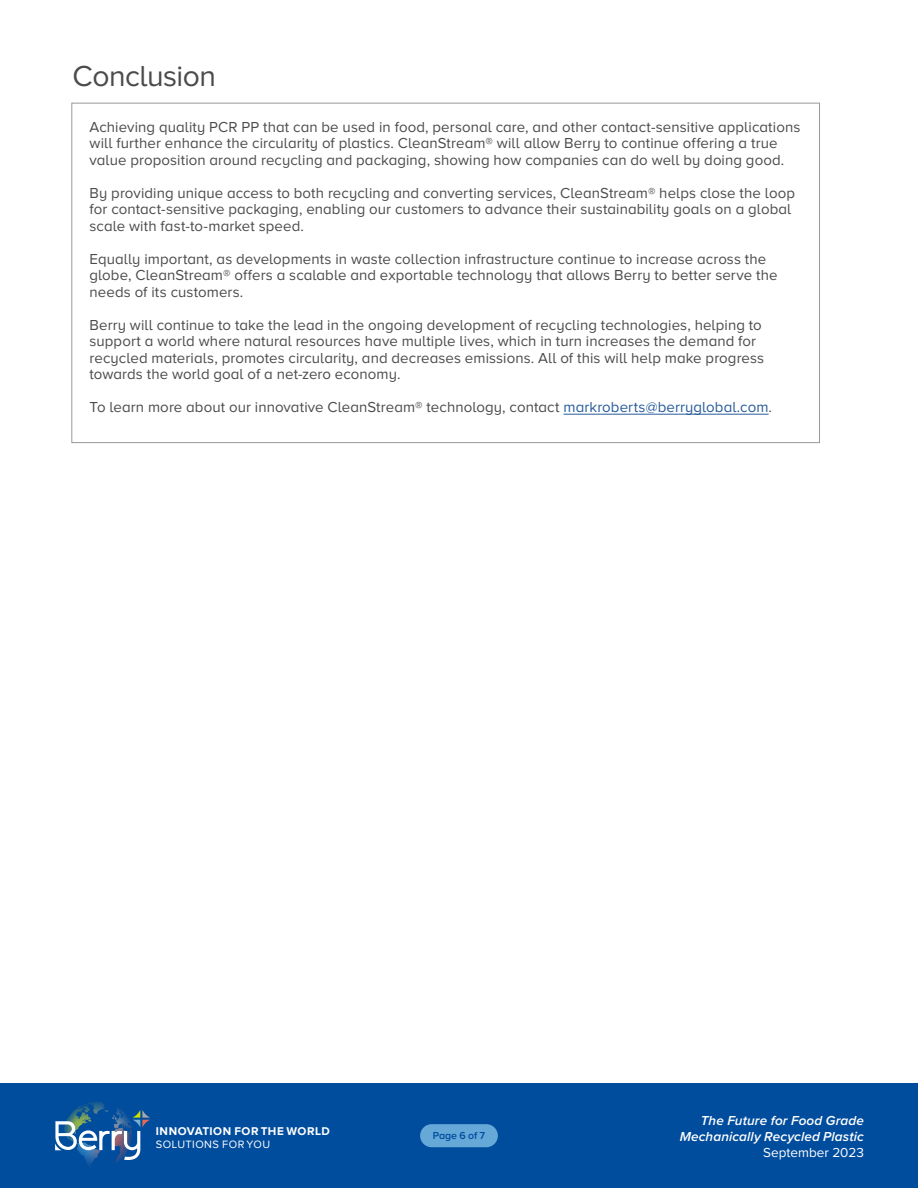
<style>
.page{position:relative;width:918px;height:1188px;background:#fff}
.page>*{position:absolute;margin:0;border:0;box-sizing:border-box;transform-origin:0 0}
.t1{font:30px "Proxima Nova A";letter-spacing:-.015em;color:#4b4b4d}
.t2{font:15px/16.5px "Proxima Nova A";letter-spacing:.005em;color:#4b4b4d}
.t3{font:italic 600 13.5px/16.2px "Proxima Nova";letter-spacing:.01em;color:#fff;text-align:right}
.t4{font:13.5px "Proxima Nova A";color:#fff}
.t5{font:700 11.7px "Proxima Nova A";letter-spacing:.045em;color:#fff}
.t6{font:11.1px "Proxima Nova A";letter-spacing:.04em;color:#fff}
.t7{font:600 10.5px "Proxima Nova A";letter-spacing:-.005em;color:#004c9d}
.s1{color:#275b9b}
</style>
<div class="page">
<div style="left:0;top:1083px;width:918px;height:105px;background:#004c9d"></div>
<div style="left:420px;top:1124px;width:78px;height:23px;background:#66a8d8;border-radius:12px"></div>
<svg style="left:55px;top:1102px;width:95px;height:58px"></svg>
<hr style="left:563px;top:414px;width:206px;height:1px;background:#275b9b">
<h1 class="t1" style="left:72px;top:59px;width:145px">Conclusion</h1>
<p class="t2" style="left:90px;top:118px;width:712px">Achieving quality PCR PP that can be used in food, personal care, and other contact-sensitive applications will further enhance the circularity of plastics. CleanStream® will allow Berry to continue offering a true value proposition around recycling and packaging, showing how companies can do well by doing good.</p>
<p class="t2" style="left:90px;top:184px;width:707px">By providing unique access to both recycling and converting services, CleanStream® helps close the loop for contact-sensitive packaging, enabling our customers to advance their sustainability goals on a global scale with fast-to-market speed.</p>
<p class="t2" style="left:90px;top:250px;width:690px">Equally important, as developments in waste collection infrastructure continue to increase across the globe, CleanStream® offers a scalable and exportable technology that allows Berry to better serve the needs of its customers.</p>
<p class="t2" style="left:90px;top:316px;width:676px">Berry will continue to take the lead in the ongoing development of recycling technologies, helping to support a world where natural resources have multiple lives, which in turn increases the demand for recycled materials, promotes circularity, and decreases emissions. All of this will help make progress towards the world goal of a net-zero economy.</p>
<p class="t2" style="left:90px;top:399px;width:684px">To learn more about our innovative CleanStream® technology, contact <span class="s1">markroberts@berryglobal.com</span>.</p>
<p class="t5" style="left:156px;top:1125px;width:175px">INNOVATION FOR THE WORLD</p>
<p class="t6" style="left:156px;top:1139px;width:116px">SOLUTIONS FOR YOU</p>
<p class="t7" style="left:433px;top:1130px;width:54px">Page 6 of 7</p>
<p class="t3" style="left:680px;top:1112px;width:186px">The Future for Food Grade<br>Mechanically Recycled Plastic</p>
<p class="t4" style="left:763px;top:1145px;width:102px">September 2023</p>
</div>
